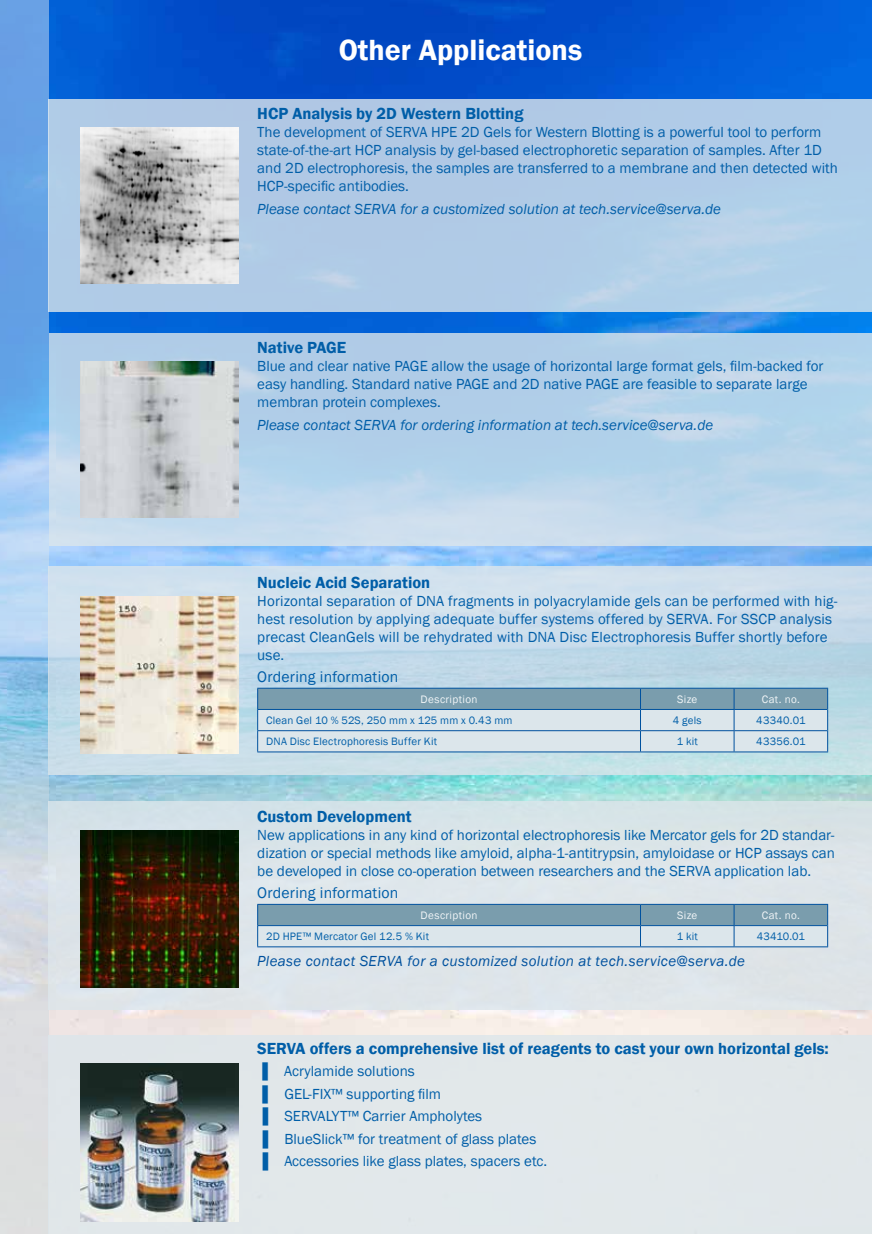
<style>
.page{position:relative;width:872px;height:1234px;background:#fff}
.page>*{position:absolute;margin:0;border:0;box-sizing:border-box;transform-origin:0 0}
.t1{font:600 30px "Franklin Gothic";color:#fff}
.t2{font:600 16.5px "Franklin Gothic";color:#005ea8}
.t3{font:15.75px "Franklin Gothic";letter-spacing:.01em;color:#005ea8}
.t4{font:15px/18px "Franklin Gothic";color:#005ea8}
.t5{font:italic 15px "Franklin Gothic";color:#005ea8}
.t6{font:italic 15px "Franklin Gothic";letter-spacing:.02em;color:#00519e}
.t7{font:11.1px "Franklin Gothic";letter-spacing:.035em;color:#f1f5f7}
.t8{font:10.95px "Franklin Gothic";letter-spacing:.02em;color:#005ea8}
.s1{font-family:"Arial"}
</style>
<div class="page">
<img style="left:55px;top:0;width:817px;height:1034px">
<div style="left:49px;top:99px;width:823px;height:212px;background:#b0cbe7"></div>
<svg style="left:49px;top:333px;width:823px;height:212px;fill:#b1d3ea"></svg>
<svg style="left:49px;top:566px;width:823px;height:209px;fill:#cadeeb"></svg>
<svg style="left:0;top:0;width:49px;height:1233px"></svg>
<div style="left:48px;top:1034px;width:824px;height:199px;background:#dce6eb"></div>
<img style="left:81px;top:1063px;width:157px;height:158px">
<div style="left:49px;top:800px;width:823px;height:209px;background:#dce6eb"></div>
<hr style="left:257px;top:687px;width:383px;height:1px;background:#00519e">
<hr style="left:640px;top:687px;width:94px;height:1px;background:#00519e">
<hr style="left:734px;top:687px;width:94px;height:1px;background:#00519e">
<svg style="left:257px;top:688px;width:571px;height:63px"></svg>
<hr style="left:640px;top:730px;width:94px;height:1px;background:#00519e">
<hr style="left:734px;top:730px;width:93px;height:1px;background:#00519e">
<hr style="left:257px;top:751px;width:383px;height:1px;background:#00519e">
<hr style="left:640px;top:751px;width:94px;height:1px;background:#00519e">
<hr style="left:734px;top:751px;width:94px;height:1px;background:#00519e">
<hr style="left:257px;top:903px;width:383px;height:1px;background:#00519e">
<hr style="left:640px;top:903px;width:94px;height:1px;background:#00519e">
<hr style="left:734px;top:903px;width:94px;height:1px;background:#00519e">
<svg style="left:257px;top:904px;width:571px;height:42px"></svg>
<hr style="left:640px;top:925px;width:94px;height:1px;background:#00519e">
<hr style="left:734px;top:925px;width:93px;height:1px;background:#00519e">
<hr style="left:257px;top:946px;width:383px;height:1px;background:#00519e">
<hr style="left:640px;top:946px;width:94px;height:1px;background:#00519e">
<hr style="left:734px;top:946px;width:94px;height:1px;background:#00519e">
<img style="left:81px;top:361px;width:157px;height:156px">
<img style="left:81px;top:596px;width:157px;height:157px">
<img style="left:81px;top:830px;width:157px;height:157px">
<img style="left:81px;top:127px;width:157px;height:156px">
<h1 class="t1" style="left:339px;top:32px;width:245px">Other Applications</h1>
<p class="t2" style="left:257px;top:103px;width:268px">HCP Analysis by 2D Western Blotting</p>
<p class="t4" style="left:257px;top:123px;width:582px">The development of SERVA HPE 2D Gels for Western Blotting is a powerful tool to perform state-of-the-art HCP analysis by gel-based electrophoretic separation of samples. After 1D and 2D electrophoresis, the samples are transferred to a membrane and then detected with HCP-specific antibodies.</p>
<p class="t5" style="left:257px;top:199px;width:465px">Please contact SERVA for a customized solution at tech.service@serva.de</p>
<p class="t2" style="left:257px;top:337px;width:90px">Native PAGE</p>
<p class="t4" style="left:257px;top:357px;width:568px">Blue and clear native PAGE allow the usage of horizontal large format gels, film-backed for easy handling. Standard native PAGE and 2D native PAGE are feasible to separate large membran protein complexes.</p>
<p class="t5" style="left:257px;top:415px;width:457px">Please contact SERVA for ordering information at tech.service@serva.de</p>
<p class="t2" style="left:257px;top:571px;width:174px">Nucleic Acid Separation</p>
<p class="t4" style="left:257px;top:591px;width:582px">Horizontal separation of DNA fragments in polyacrylamide gels can be performed with hig&shy;hest resolution by applying adequate buffer systems offered by SERVA. For SSCP analysis precast CleanGels will be rehydrated with DNA Disc Electrophoresis Buffer shortly before use.</p>
<p class="t3" style="left:257px;top:666px;width:143px">Ordering information</p>
<p class="t7" style="left:420px;top:692px;width:59px">Description</p>
<p class="t7" style="left:677px;top:692px;width:22px">Size</p>
<p class="t7" style="left:761px;top:692px;width:40px">Cat. no.</p>
<p class="t8" style="left:266px;top:713px;width:248px">Clean Gel 10 % 52S, 250 mm x 125 mm x 0.43 mm</p>
<p class="t8" style="left:673px;top:713px;width:30px">4 gels</p>
<p class="t8" style="left:756px;top:713px;width:51px">43340.01</p>
<p class="t8" style="left:266px;top:734px;width:172px">DNA Disc Electrophoresis Buffer Kit</p>
<p class="t8" style="left:676px;top:734px;width:23px">1 kit</p>
<p class="t8" style="left:756px;top:734px;width:51px">43356.01</p>
<p class="t2" style="left:257px;top:805px;width:156px">Custom Development</p>
<p class="t4" style="left:257px;top:825px;width:579px;text-align:justify">New applications in any kind of horizontal electrophoresis like Mercator gels for 2D standar&shy;dization or special methods like amyloid, alpha-1-antitrypsin, amyloidase or HCP assays can be developed in close co-operation between researchers and the SERVA application lab.</p>
<p class="t3" style="left:257px;top:882px;width:143px">Ordering information</p>
<p class="t7" style="left:420px;top:908px;width:59px">Description</p>
<p class="t7" style="left:677px;top:908px;width:22px">Size</p>
<p class="t7" style="left:761px;top:908px;width:40px">Cat. no.</p>
<p class="t8" style="left:266px;top:929px;width:164px">2D HPE™ Mercator Gel 12.5 % Kit</p>
<p class="t8" style="left:676px;top:929px;width:23px">1 kit</p>
<p class="t8" style="left:756px;top:929px;width:50px">43410.01</p>
<p class="t6" style="left:257px;top:951px;width:489px">Please contact SERVA for a customized solution at tech.service@serva.de</p>
<p class="t2" style="left:257px;top:1037px;width:573px">SERVA offers a comprehensive list of reagents to cast your own horizontal gels:</p>
<p class="t4" style="left:257px;top:1059px;width:291px;line-height:22.5px"><span class="s1">▐</span> Acrylamide solutions<br><span class="s1">▐</span> GEL-FIX™ supporting film<br><span class="s1">▐</span> SERVALYT™ Carrier Ampholytes<br><span class="s1">▐</span> BlueSlick™ for treatment of glass plates <span class="s1">▐</span> Accessories like glass plates, spacers etc.</p>
</div>
